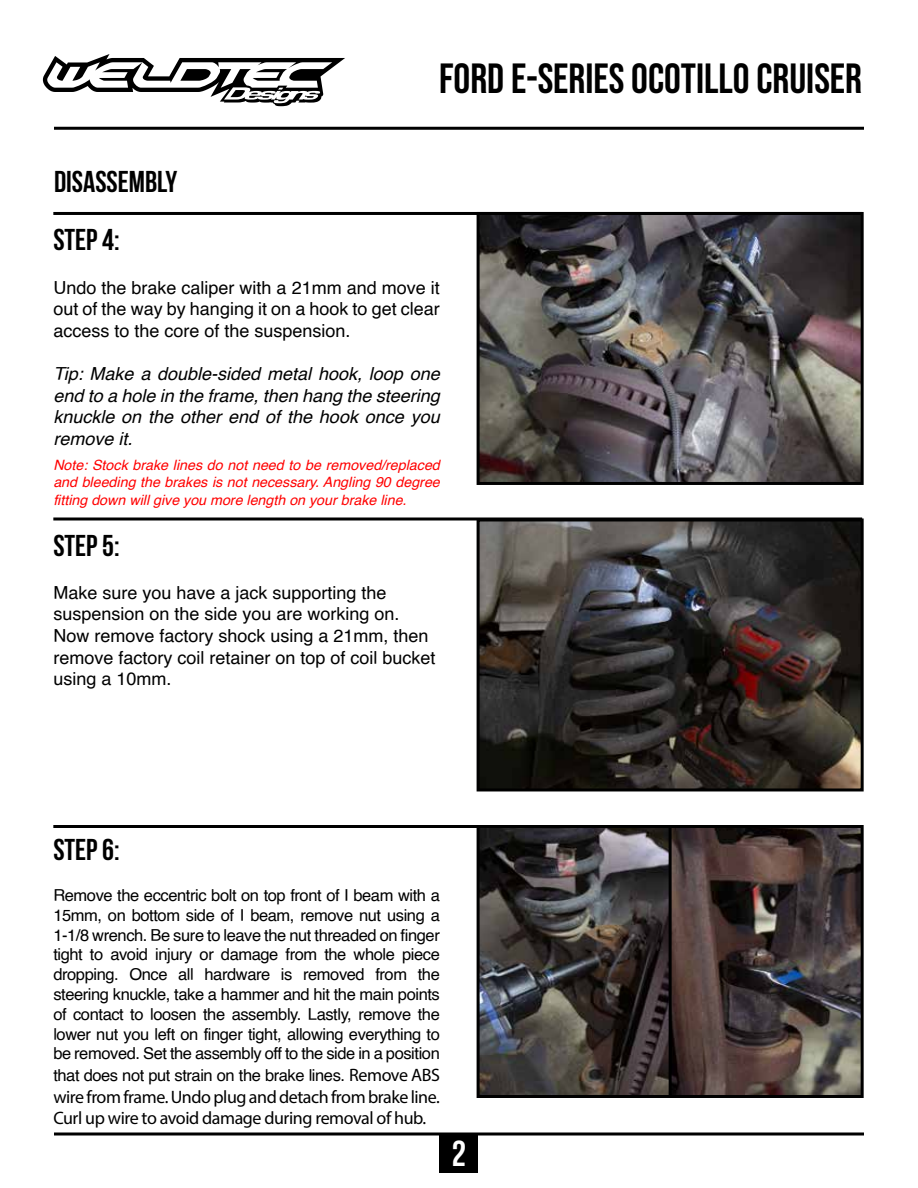
<style>
.page{position:relative;width:918px;height:1188px;background:#fff}
.page>*{position:absolute;margin:0;border:0;box-sizing:border-box;transform-origin:0 0}
.t1{font:42px "Bebas Neue";color:#000}
.t2{font:700 36px "Bebas Neue";color:#fff}
.t3{font:700 30px "Bebas Neue";color:#000}
.t4{font:18px/21.6px "Helvetica";color:#000;text-align:justify}
.t5{font:italic 18px/21.6px "Helvetica";color:#000;text-align:justify}
.t6{font:18px/21.6px "Myriad Pro";letter-spacing:-.025em;color:#000}
.t7{font:16.5px/19.8px "Helvetica";letter-spacing:-.025em;color:#000;text-align:justify}
.t8{font:italic 14.25px/17.1px "Helvetica";color:#f00;text-align:justify}
.s1{font-family:"Myriad Pro";font-size:18px}
</style>
<div class="page">
<div style="left:440px;top:1134px;width:38px;height:38px;background:#000"></div>
<svg style="left:43px;top:54px;width:302px;height:52px"></svg>
<hr style="left:54px;top:127px;width:810px;height:3px;background:#000">
<hr style="left:54px;top:1132px;width:810px;height:3px;background:#000">
<img style="left:481px;top:829px;width:379px;height:265px">
<div style="left:477px;top:825px;width:387px;height:273px;border:3px solid #000"></div>
<img style="left:481px;top:522px;width:379px;height:265px">
<div style="left:477px;top:518px;width:387px;height:273px;border:3px solid #000"></div>
<img style="left:481px;top:216px;width:379px;height:265px">
<div style="left:477px;top:212px;width:387px;height:273px;border:3px solid #000"></div>
<hr style="left:53px;top:825px;width:809px;height:3px;background:#000">
<hr style="left:53px;top:517px;width:809px;height:3px;background:#000">
<hr style="left:53px;top:212px;width:809px;height:3px;background:#000">
<hr style="left:669px;top:826px;width:3px;height:271px;background:#000">
<h3 class="t3" style="left:54px;top:164px;width:125px">DISASSEMBLY</h3>
<h1 class="t1" style="left:439px;top:54px;width:425px">FORD E-SERIES OCOTILLO CRUISER</h1>
<h3 class="t3" style="left:53px;top:223px;width:68px">STEP 4:</h3>
<p class="t4" style="left:53px;top:278px;width:388px">Undo the brake caliper with a 21mm and move it out of the way by hanging it on a hook to get clear access to the core of the suspension.</p>
<p class="t5" style="left:53px;top:365px;width:388px">Tip: Make a double-sided metal hook, loop one end to a hole in the frame, then hang the steering knuckle on the other end of the hook once you remove it.</p>
<p class="t8" style="left:53px;top:458px;width:388px">Note: Stock brake lines do not need to be removed/replaced and bleeding the brakes is not necessary. Angling 90 degree fitting down will give you more length on your brake line.</p>
<h3 class="t3" style="left:53px;top:528px;width:68px">STEP 5:</h3>
<p class="t4" style="left:53px;top:583px;width:384px;text-align:left">Make sure you have a jack supporting the suspension on the side you are working on.<br>Now remove factory shock using a 21mm, then remove factory coil retainer on top of coil bucket using a 10mm.</p>
<h3 class="t3" style="left:53px;top:832px;width:68px">STEP 6:</h3>
<p class="t7" style="left:53px;top:887px;width:388px">Remove the eccentric bolt on top front of I beam with a 15mm, on bottom side of I beam, remove nut using a 1-1/8 wrench. Be sure to leave the nut threaded on finger tight to avoid injury or damage from the whole piece dropping. Once all hardware is removed from the steering knuckle, take a hammer and hit the main points of contact to loosen the assembly. Lastly, remove the lower nut you left on finger tight, allowing everything to be removed. Set the assembly off to the side in a position</p>
<p class="t7" style="left:53px;top:1067px;width:388px">that does not put strain on the brake lines. <span class="s1">Remove ABS</span></p>
<p class="t6" style="left:53px;top:1087px;width:388px">wire from frame. Undo plug and detach from brake line.<br>Curl up wire to avoid damage during removal of hub.</p>
<h2 class="t2" style="left:452px;top:1132px;width:16px">2</h2>
</div>
